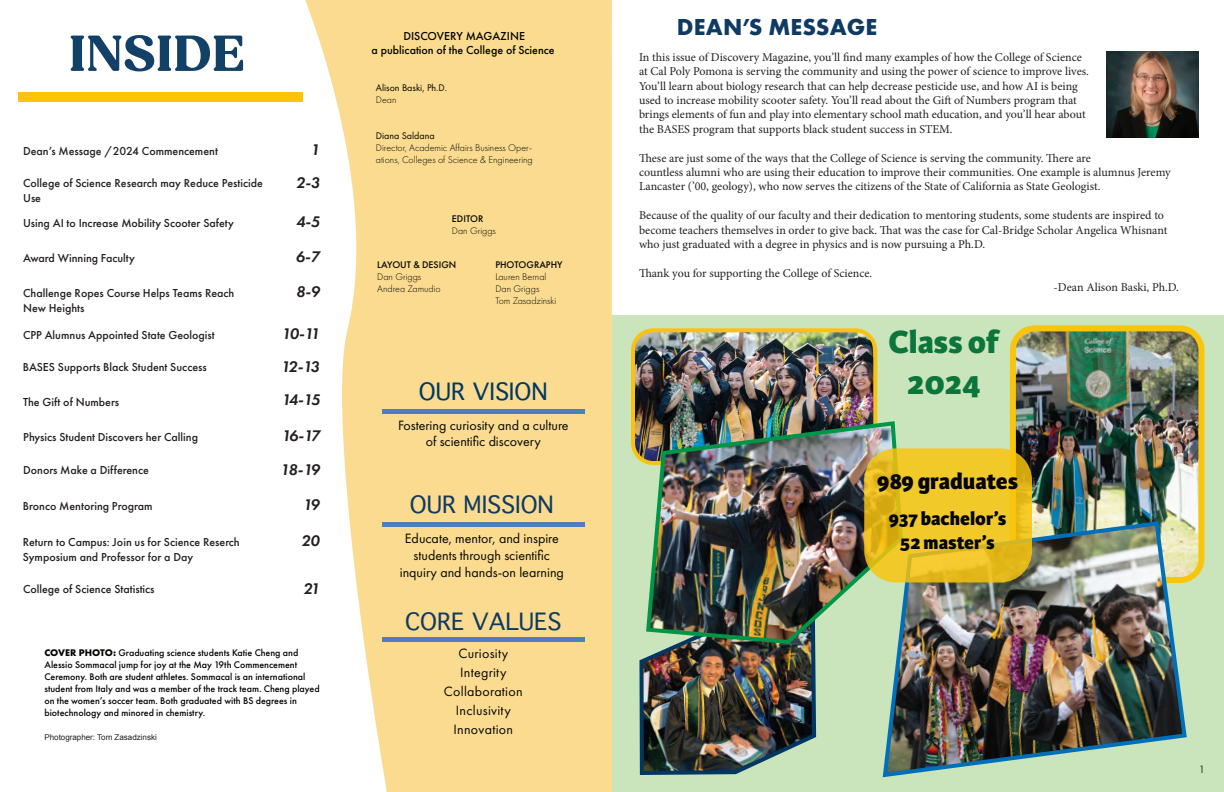
<style>
.page{position:relative;width:1224px;height:792px;background:#fff}
.page>*{position:absolute;margin:0;border:0;box-sizing:border-box;transform-origin:0 0}
.t1{font:700 52px "Fields";color:#124067}
.t2{font:800 34px/40.8px "Karmina Sans";color:#0c753c;text-align:center}
.t3{font:700 24px "Futura PT";letter-spacing:.01em;color:#0f3a62}
.t4{font:800 24px "Karmina Sans";color:#040503}
.t5{font:23px "Thonburi";color:#0f3a62}
.t6{font:23px "Thonburi";color:#003863}
.t7{font:800 20px/24px "Karmina Sans";color:#040503;text-align:center}
.t8{font:italic 600 16px "Futura PT";letter-spacing:-.11em;color:#231f20}
.t9{font:14px/16.8px "Futura PT";color:#040503;text-align:center}
.t10{font:14px/19px "Futura PT";letter-spacing:.02em;color:#040503;text-align:center}
.t11{font:12px/14.4px "Minion Pro";color:#231f20}
.t12{font:500 12px/24.8px "Futura PT";color:#231f20}
.t13{font:500 12px/14.4px "Futura PT";color:#040503;text-align:center}
.t14{font:11px "Futura PT";color:#231f20}
.t15{font:500 10px/12px "Futura PT";color:#040503}
.t16{font:300 10px/12px "Futura PT";color:#040503}
.t17{font:10px "Futura PT";color:#040503}
.t18{font:8px "Arial";color:#231f20}
.s1{font-weight:700}
</style>
<div class="page">
<svg style="left:302px;top:0;width:310px;height:792px;fill:#fadb8f"></svg>
<div style="left:18px;top:92px;width:284px;height:10px;background:#f9c40c"></div>
<hr style="left:382px;top:409px;width:202px;height:4px;background:#4e7ec0">
<div style="left:382px;top:522px;width:202px;height:5px;background:#4e7ec0"></div>
<div style="left:382px;top:637px;width:202px;height:5px;background:#4e7ec0"></div>
<div style="left:612px;top:315px;width:612px;height:477px;background:#cae4bb"></div>
<img style="left:1106px;top:52px;width:92px;height:86px">
<img style="left:639px;top:646px;width:178px;height:129px">
<img style="left:1017px;top:332px;width:180px;height:244px">
<div style="left:1010px;top:325px;width:194px;height:258px;border:6px solid #f9c40c;border-radius:22px"></div>
<img style="left:882px;top:519px;width:307px;height:259px">
<img style="left:636px;top:333px;width:236px;height:127px">
<div style="left:631px;top:328px;width:246px;height:137px;border:4px solid #f9c212;border-radius:20px"></div>
<img style="left:644px;top:419px;width:261px;height:227px">
<svg style="left:864px;top:448px;width:168px;height:134px;background:#eac123"></svg>
<h1 class="t1" style="left:69px;top:23px;width:178px">INSIDE</h1>
<p class="t12" style="left:23px;top:138px;width:196px">Dean’s Message /2024 Commencement</p>
<h3 class="t8" style="left:311px;top:140px;width:11px">1</h3>
<p class="t12" style="left:23px;top:171px;width:241px">College of Science Research may Reduce Pesticide</p>
<h3 class="t8" style="left:296px;top:172px;width:25px">2-3</h3>
<p class="t12" style="left:23px;top:185px;width:212px">Use<br>Using AI to Increase Mobility Scooter Safety</p>
<h3 class="t8" style="left:296px;top:211px;width:25px">4-5</h3>
<p class="t12" style="left:23px;top:246px;width:113px">Award Winning Faculty</p>
<h3 class="t8" style="left:296px;top:246px;width:25px">6-7</h3>
<p class="t12" style="left:23px;top:281px;width:213px">Challenge Ropes Course Helps Teams Reach</p>
<h3 class="t8" style="left:296px;top:281px;width:25px">8-9</h3>
<p class="t12" style="left:23px;top:295px;width:63px">New Heights</p>
<p class="t12" style="left:23px;top:322px;width:193px">CPP Alumnus Appointed State Geologist</p>
<h3 class="t8" style="left:282px;top:324px;width:39px">10-11</h3>
<p class="t12" style="left:23px;top:355px;width:185px">BASES Supports Black Student Success</p>
<h3 class="t8" style="left:281px;top:356px;width:40px">12-13</h3>
<p class="t12" style="left:23px;top:390px;width:97px">The Gift of Numbers</p>
<h3 class="t8" style="left:282px;top:389px;width:40px">14-15</h3>
<p class="t12" style="left:23px;top:424px;width:176px">Physics Student Discovers her Calling</p>
<h3 class="t8" style="left:282px;top:426px;width:40px">16-17</h3>
<p class="t12" style="left:23px;top:458px;width:127px">Donors Make a Difference</p>
<h3 class="t8" style="left:281px;top:459px;width:41px">18-19</h3>
<p class="t12" style="left:23px;top:493px;width:131px">Bronco Mentoring Program</p>
<h3 class="t8" style="left:303px;top:495px;width:18px">19</h3>
<p class="t12" style="left:23px;top:530px;width:219px">Return to Campus: Join us for Science Reserch</p>
<h3 class="t8" style="left:301px;top:530px;width:20px">20</h3>
<p class="t12" style="left:23px;top:544px;width:172px">Symposium and Professor for a Day</p>
<p class="t12" style="left:23px;top:577px;width:133px">College of Science Statistics</p>
<h3 class="t8" style="left:303px;top:578px;width:18px">21</h3>
<p class="t15" style="left:44px;top:646px;width:277px"><span class="s1">COVER PHOTO:</span> Graduating science students Katie Cheng and Alessio Sommacal jump for joy at the May 19th Commencement Ceremony. Both are student athletes. Sommacal is an international student from Italy and was a member of the track team. Cheng played on the women’s soccer team. Both graduated with BS degrees in biotechnology and minored in chemistry.</p>
<p class="t18" style="left:44px;top:732px;width:114px">Photographer: Tom Zasadzinski</p>
<p class="t13" style="left:372px;top:28px;width:185px">DISCOVERY MAGAZINE<br>a publication of the College of Science</p>
<p class="t17" style="left:376px;top:82px;width:73px">Alison Baski, Ph.D.</p>
<p class="t16" style="left:376px;top:94px;width:22px">Dean</p>
<p class="t17" style="left:376px;top:130px;width:60px">Diana Saldana</p>
<p class="t16" style="left:376px;top:142px;width:158px">Director, Academic Affairs Business Oper&shy;ations, Colleges of Science &amp; Engineering</p>
<p class="t15" style="left:452px;top:213px;width:33px">EDITOR</p>
<p class="t16" style="left:452px;top:225px;width:45px">Dan Griggs</p>
<p class="t15" style="left:377px;top:259px;width:81px">LAYOUT &amp; DESIGN</p>
<p class="t16" style="left:377px;top:271px;width:65px">Dan Griggs<br>Andrea Zamudio</p>
<p class="t15" style="left:495px;top:259px;width:69px">PHOTOGRAPHY</p>
<p class="t16" style="left:495px;top:271px;width:62px">Lauren Bernal<br>Dan Griggs<br>Tom Zasadzinski</p>
<h3 class="t6" style="left:419px;top:379px;width:130px">OUR VISION</h3>
<p class="t9" style="left:398px;top:417px;width:172px">Fostering curiosity and a culture of scientific discovery</p>
<h3 class="t5" style="left:410px;top:492px;width:146px">OUR MISSION</h3>
<p class="t9" style="left:400px;top:530px;width:166px">Educate, mentor, and inspire students through scientific inquiry and hands-on learning</p>
<h3 class="t5" style="left:405px;top:609px;width:158px">CORE VALUES</h3>
<p class="t10" style="left:444px;top:643px;width:80px">Curiosity<br>Integrity<br>Collaboration<br>Inclusivity<br>Innovation</p>
<h3 class="t3" style="left:677px;top:12px;width:202px">DEAN’S MESSAGE</h3>
<p class="t11" style="left:639px;top:50px;width:451px">In this issue of Discovery Magazine, you’ll find many examples of how the College of Science at Cal Poly Pomona is serving the community and using the power of science to improve lives.<br>You’ll learn about biology research that can help decrease pesticide use, and how AI is being used to increase mobility scooter safety. You’ll read about the Gift of Numbers program that brings elements of fun and play into elementary school math education, and you’ll hear about the BASES program that supports black student success in STEM.</p>
<p class="t11" style="left:639px;top:151px;width:533px">These are just some of the ways that the College of Science is serving the community. There are<br>countless alumni who are using their education to improve their communities. One example is alumnus Jeremy<br>Lancaster (’00, geology), who now serves the citizens of the State of California as State Geologist.</p>
<p class="t11" style="left:639px;top:208px;width:530px">Because of the quality of our faculty and their dedication to mentoring students, some students are inspired to become teachers themselves in order to give back. That was the case for Cal-Bridge Scholar Angelica Whisnant who just graduated with a degree in physics and is now pursuing a Ph.D.</p>
<p class="t11" style="left:639px;top:266px;width:235px">Thank you for supporting the College of Science.</p>
<p class="t11" style="left:1054px;top:280px;width:127px">-Dean Alison Baski, Ph.D.</p>
<h2 class="t2" style="left:889px;top:323px;width:112px">Class of<br>2024</h2>
<h3 class="t4" style="left:877px;top:467px;width:143px">989 graduates</h3>
<h3 class="t7" style="left:888px;top:507px;width:120px">937 bachelor’s<br>52 master’s</h3>
<p class="t14" style="left:1199px;top:762px;width:8px">1</p>
</div>
